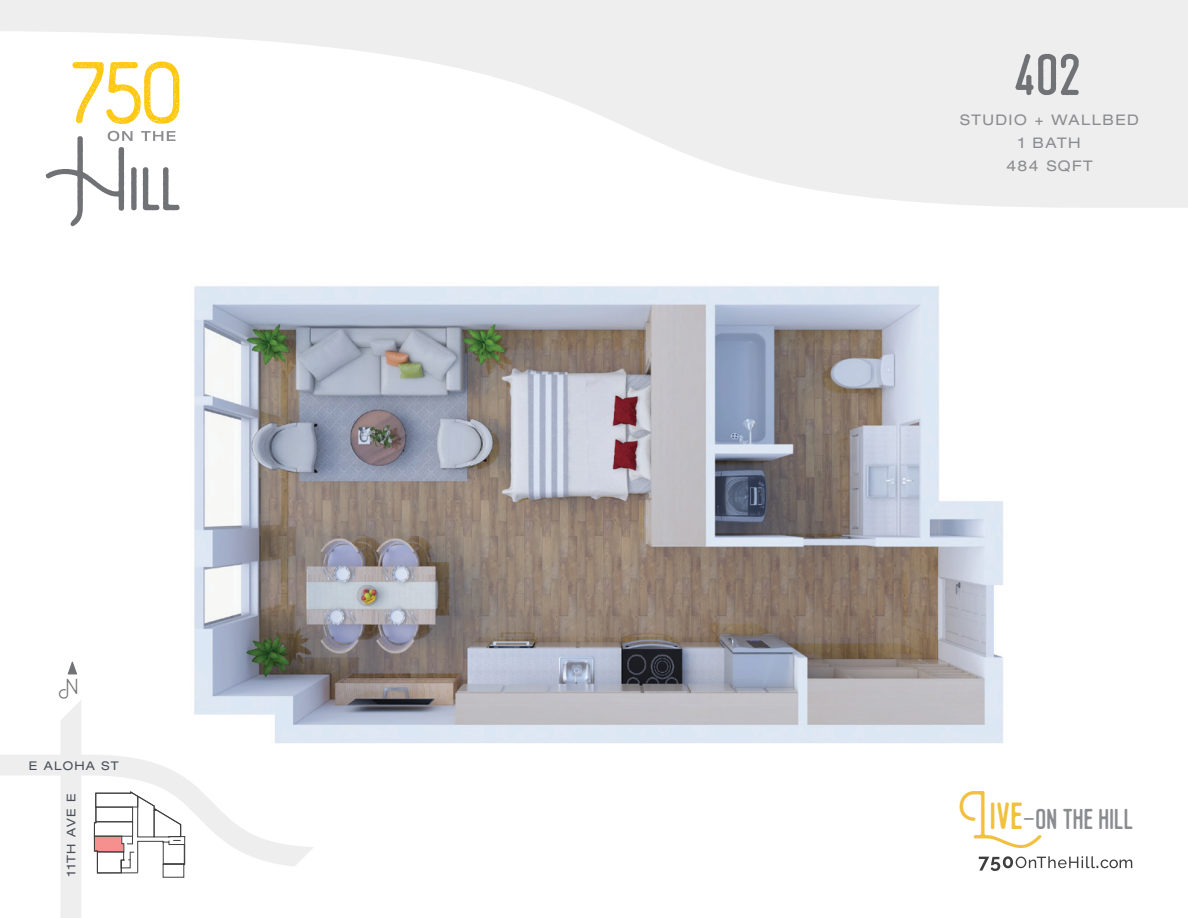
<style>
.page{position:relative;width:1188px;height:918px;background:#fff}
.page>*{position:absolute;margin:0;border:0;box-sizing:border-box;transform-origin:0 0}
.t1{font:54.75px "Koebis";color:#717275}
.t2{font:26.85px "Koebis";color:#8b8c90}
.t3{font:expanded 14.7px/23px "Helvetica Neue";letter-spacing:.1em;color:#8b8c90;text-align:center}
.t4{font:12.3px "Koebis";color:#717275}
.t5{font:expanded 12px "Helvetica Neue";letter-spacing:.1em;color:#484d57}
.s1{font-size:35.25px;color:#f1c03f}
</style>
<div class="page">
<svg style="left:70px;top:208px;width:110px;height:18px"></svg>
<svg style="left:0;top:0;width:1188px;height:208px;fill:#eee"></svg>
<svg style="left:979px;top:856px;width:153px;height:15px"></svg>
<svg style="left:0;top:755px;width:282px;height:110px"></svg>
<div style="left:60px;top:681px;width:21px;height:237px;background:#eee"></div>
<svg style="left:282px;top:844px;width:32px;height:22px"></svg>
<svg style="left:60px;top:661px;width:21px;height:60px"></svg>
<svg style="left:94px;top:791px;width:91px;height:87px"></svg>
<img style="left:162px;top:286px;width:841px;height:478px">
<p class="t4" style="left:59px;top:680px;width:21px">N</p>
<p class="t5" style="left:29px;top:758px;width:91px">E ALOHA ST</p>
<p class="t5" style="left:64px;top:876px;width:83px;rotate:-90deg">11TH AVE E</p>
<h1 class="t1" style="left:1016px;top:44px;width:69px">402</h1>
<p class="t3" style="left:960px;top:108px;width:180px">STUDIO + WALLBED<br>1 BATH<br>484 SQFT</p>
<h2 class="t2" style="left:960px;top:804px;width:176px"><span class="s1">Live</span>-on the hill</h2>
</div>
